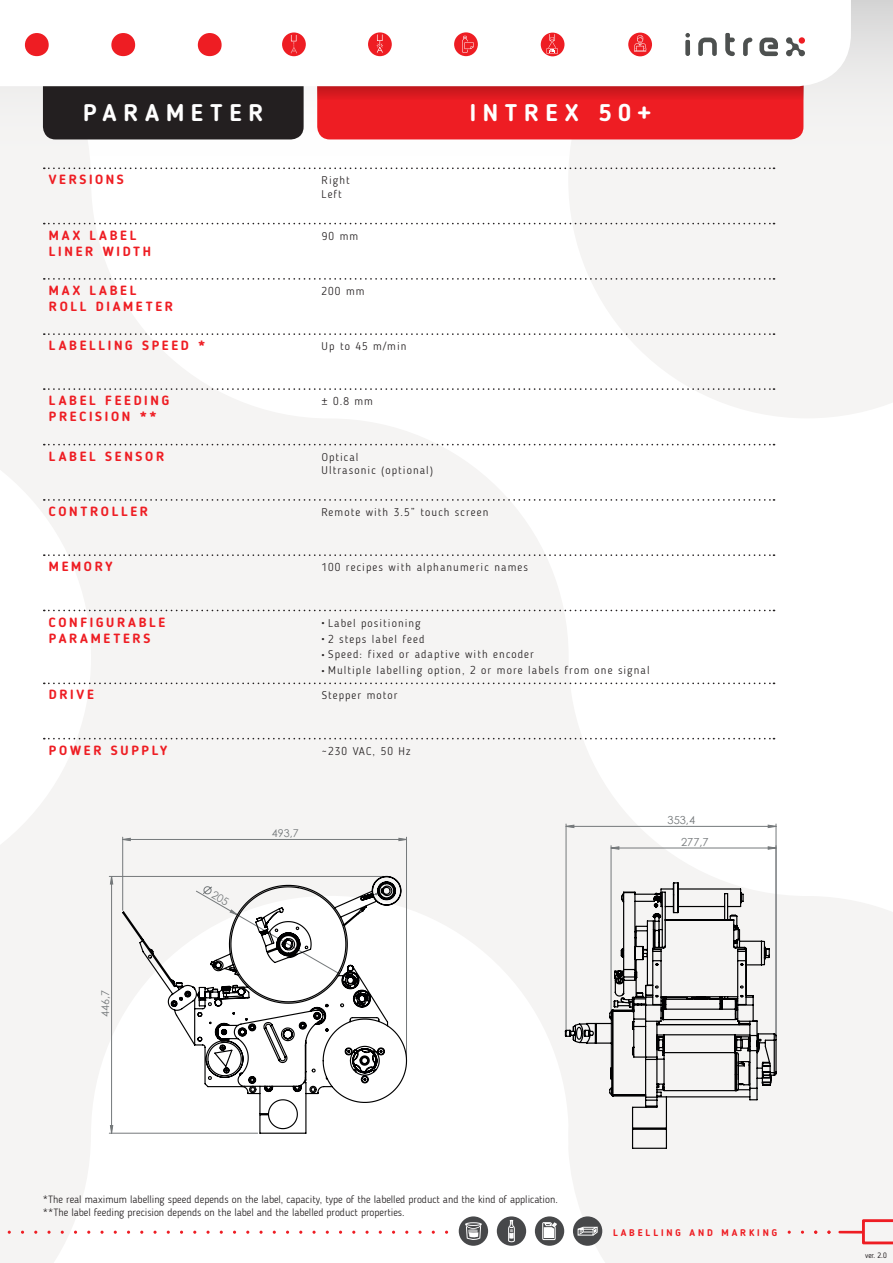
<style>
.page{position:relative;width:893px;height:1263px;background:#fff}
.page>*{position:absolute;margin:0;border:0;box-sizing:border-box;transform-origin:0 0}
.t1{font:700 24px "Blogger Sans";letter-spacing:.28em;color:#fff}
.t2{font:700 13.35px "Blogger Sans";letter-spacing:.2em;color:#ee1d23}
.t3{font:300 11.1px/13.4px "Blogger Sans";letter-spacing:.1em;color:#231f20}
.t4{font:11.1px "Century Gothic";color:#75797b}
.t5{font:10.8px "Century Gothic";color:#75797b}
.t6{font:300 10.5px/13.5px "Blogger Sans";color:#231f20}
.t7{font:700 9.6px "Blogger Sans";letter-spacing:.3em;color:#ee1d23}
.t8{font:7.5px "Blogger Sans";color:#231f20}
</style>
<div class="page">
<img style="left:0;top:157px;width:893px;height:1106px">
<div style="left:0;top:0;width:893px;height:157px;background:linear-gradient(to bottom,#d8d8d8,#fdfbfb)"></div>
<div style="left:317px;top:59px;width:486px;height:80px;background:#ee1d23;border-radius:13px"></div>
<svg style="left:317px;top:86px;width:486px;height:14px"></svg>
<div style="left:43px;top:59px;width:261px;height:80px;background:#231f20;border-radius:13px"></div>
<svg style="left:0;top:0;width:851px;height:86px"></svg>
<div style="left:628px;top:33px;width:24px;height:23px;background:#ee1d23;border-radius:50%"></div>
<div style="left:541px;top:33px;width:23px;height:23px;background:#ee1d23;border-radius:50%"></div>
<div style="left:454px;top:32px;width:24px;height:24px;background:#ee1d23;border-radius:50%"></div>
<div style="left:368px;top:32px;width:24px;height:24px;background:#ee1d23;border-radius:50%"></div>
<div style="left:282px;top:32px;width:24px;height:24px;background:#ee1d23;border-radius:50%"></div>
<svg style="left:634px;top:36px;width:12px;height:16px"></svg>
<svg style="left:462px;top:36px;width:12px;height:17px"></svg>
<svg style="left:546px;top:34px;width:12px;height:19px"></svg>
<svg style="left:291px;top:35px;width:6px;height:19px"></svg>
<svg style="left:377px;top:34px;width:6px;height:19px"></svg>
<svg style="left:25px;top:33px;width:24px;height:23px"></svg>
<svg style="left:111px;top:33px;width:24px;height:23px"></svg>
<svg style="left:198px;top:33px;width:24px;height:23px"></svg>
<svg style="left:698px;top:38px;width:19px;height:18px"></svg>
<svg style="left:759px;top:38px;width:19px;height:18px"></svg>
<div style="left:685px;top:40px;width:5px;height:16px;background:#4d504f;border-radius:2px"></div>
<svg style="left:685px;top:33px;width:5px;height:5px"></svg>
<svg style="left:725px;top:33px;width:10px;height:23px"></svg>
<svg style="left:786px;top:37px;width:19px;height:19px"></svg>
<svg style="left:743px;top:38px;width:9px;height:18px"></svg>
<svg style="left:44px;top:167px;width:727px;height:2px"></svg>
<svg style="left:44px;top:223px;width:727px;height:1px"></svg>
<svg style="left:44px;top:278px;width:727px;height:2px"></svg>
<svg style="left:44px;top:333px;width:727px;height:2px"></svg>
<svg style="left:44px;top:388px;width:727px;height:2px"></svg>
<svg style="left:44px;top:444px;width:727px;height:1px"></svg>
<svg style="left:44px;top:499px;width:727px;height:2px"></svg>
<svg style="left:44px;top:554px;width:727px;height:2px"></svg>
<svg style="left:44px;top:610px;width:727px;height:1px"></svg>
<svg style="left:44px;top:682px;width:727px;height:2px"></svg>
<svg style="left:44px;top:738px;width:727px;height:1px"></svg>
<div style="left:459px;top:1216px;width:29px;height:30px;background:#47484a;border-radius:50%"></div>
<div style="left:466px;top:1222px;width:15px;height:4px;border:1px solid #fff;border-radius:50%"></div>
<svg style="left:465px;top:1223px;width:17px;height:23px"></svg>
<div style="left:497px;top:1216px;width:29px;height:30px;background:#47484a;border-radius:50%"></div>
<svg style="left:508px;top:1220px;width:7px;height:22px"></svg>
<div style="left:535px;top:1216px;width:29px;height:30px;background:#47484a;border-radius:50%"></div>
<svg style="left:542px;top:1222px;width:15px;height:18px"></svg>
<div style="left:573px;top:1216px;width:29px;height:30px;background:#47484a;border-radius:50%"></div>
<svg style="left:577px;top:1226px;width:21px;height:10px"></svg>
<div style="left:578px;top:1229px;width:15px;height:6px;border:1px solid #fff"></div>
<svg style="left:838px;top:1219px;width:55px;height:25px"></svg>
<svg style="left:8px;top:1230px;width:3px;height:4px"></svg>
<svg style="left:21px;top:1230px;width:3px;height:4px"></svg>
<svg style="left:34px;top:1230px;width:3px;height:4px"></svg>
<svg style="left:47px;top:1230px;width:4px;height:4px"></svg>
<svg style="left:61px;top:1230px;width:3px;height:4px"></svg>
<svg style="left:74px;top:1230px;width:3px;height:4px"></svg>
<svg style="left:87px;top:1230px;width:3px;height:4px"></svg>
<svg style="left:100px;top:1230px;width:4px;height:4px"></svg>
<svg style="left:114px;top:1230px;width:3px;height:4px"></svg>
<svg style="left:127px;top:1230px;width:3px;height:4px"></svg>
<svg style="left:140px;top:1230px;width:3px;height:4px"></svg>
<svg style="left:153px;top:1230px;width:4px;height:4px"></svg>
<svg style="left:167px;top:1230px;width:3px;height:4px"></svg>
<svg style="left:180px;top:1230px;width:3px;height:4px"></svg>
<svg style="left:193px;top:1230px;width:3px;height:4px"></svg>
<svg style="left:206px;top:1230px;width:4px;height:4px"></svg>
<svg style="left:220px;top:1230px;width:3px;height:4px"></svg>
<svg style="left:233px;top:1230px;width:3px;height:4px"></svg>
<svg style="left:246px;top:1230px;width:3px;height:4px"></svg>
<svg style="left:259px;top:1230px;width:4px;height:4px"></svg>
<svg style="left:273px;top:1230px;width:3px;height:4px"></svg>
<svg style="left:286px;top:1230px;width:3px;height:4px"></svg>
<svg style="left:299px;top:1230px;width:3px;height:4px"></svg>
<svg style="left:312px;top:1230px;width:4px;height:4px"></svg>
<svg style="left:326px;top:1230px;width:3px;height:4px"></svg>
<svg style="left:339px;top:1230px;width:3px;height:4px"></svg>
<svg style="left:352px;top:1230px;width:3px;height:4px"></svg>
<svg style="left:365px;top:1230px;width:4px;height:4px"></svg>
<svg style="left:379px;top:1230px;width:3px;height:4px"></svg>
<svg style="left:392px;top:1230px;width:3px;height:4px"></svg>
<svg style="left:405px;top:1230px;width:3px;height:4px"></svg>
<svg style="left:418px;top:1230px;width:4px;height:4px"></svg>
<svg style="left:432px;top:1230px;width:3px;height:4px"></svg>
<svg style="left:445px;top:1230px;width:3px;height:4px"></svg>
<svg style="left:788px;top:1230px;width:3px;height:4px"></svg>
<svg style="left:801px;top:1230px;width:3px;height:4px"></svg>
<svg style="left:814px;top:1230px;width:3px;height:4px"></svg>
<svg style="left:827px;top:1230px;width:3px;height:4px"></svg>
<hr style="left:406px;top:837px;width:1px;height:221px;background:#75797b">
<hr style="left:122px;top:837px;width:1px;height:73px;background:#75797b">
<hr style="left:109px;top:1133px;width:149px;height:1px;background:#75797b">
<hr style="left:109px;top:876px;width:275px;height:1px;background:#75797b">
<svg style="left:122px;top:838px;width:284px;height:3px"></svg>
<svg style="left:110px;top:877px;width:3px;height:257px"></svg>
<svg style="left:121px;top:875px;width:287px;height:259px"></svg>
<hr style="left:611px;top:846px;width:1px;height:229px;background:#75797b">
<hr style="left:566px;top:824px;width:1px;height:205px;background:#75797b">
<hr style="left:776px;top:824px;width:1px;height:213px;background:#75797b">
<svg style="left:611px;top:846px;width:165px;height:4px"></svg>
<svg style="left:566px;top:825px;width:210px;height:3px"></svg>
<svg style="left:564px;top:881px;width:213px;height:268px"></svg>
<svg style="left:196px;top:886px;width:144px;height:88px"></svg>
<h1 class="t1" style="left:83px;top:98px;width:181px">PARAMETER</h1>
<h1 class="t1" style="left:470px;top:98px;width:182px">INTREX 50+</h1>
<p class="t2" style="left:49px;top:172px;width:76px">VERSIONS</p>
<p class="t3" style="left:322px;top:174px;width:30px">Right<br>Left</p>
<p class="t2" style="left:49px;top:227px;width:89px">MAX LABEL</p>
<p class="t3" style="left:322px;top:229px;width:38px">90 mm</p>
<p class="t2" style="left:49px;top:243px;width:104px">LINER WIDTH</p>
<p class="t2" style="left:49px;top:282px;width:89px">MAX LABEL</p>
<p class="t3" style="left:322px;top:284px;width:44px">200 mm</p>
<p class="t2" style="left:49px;top:298px;width:126px">ROLL DIAMETER</p>
<p class="t2" style="left:49px;top:338px;width:158px">LABELLING SPEED *</p>
<p class="t3" style="left:322px;top:340px;width:86px">Up to 45 m/min</p>
<p class="t2" style="left:49px;top:392px;width:122px">LABEL FEEDING</p>
<p class="t3" style="left:322px;top:395px;width:53px">± 0.8 mm</p>
<p class="t2" style="left:49px;top:408px;width:109px">PRECISION **</p>
<p class="t2" style="left:49px;top:448px;width:117px">LABEL SENSOR</p>
<p class="t3" style="left:322px;top:450px;width:113px">Optical<br>Ultrasonic (optional)</p>
<p class="t2" style="left:49px;top:503px;width:101px">CONTROLLER</p>
<p class="t3" style="left:321px;top:505px;width:169px">Remote with 3.5” touch screen</p>
<p class="t2" style="left:49px;top:559px;width:65px">MEMORY</p>
<p class="t3" style="left:321px;top:561px;width:208px">100 recipes with alphanumeric names</p>
<p class="t2" style="left:49px;top:614px;width:118px">CONFIGURABLE</p>
<p class="t3" style="left:321px;top:616px;width:101px"><sup>•</sup> Label positioning</p>
<p class="t2" style="left:49px;top:630px;width:103px">PARAMETERS</p>
<p class="t3" style="left:322px;top:632px;width:105px"><sup>•</sup> 2 steps label feed</p>
<p class="t3" style="left:322px;top:648px;width:214px"><sup>•</sup> Speed: fixed or adaptive with encoder</p>
<p class="t3" style="left:322px;top:664px;width:329px"><sup>•</sup> Multiple labelling option, 2 or more labels from one signal</p>
<p class="t2" style="left:49px;top:687px;width:46px">DRIVE</p>
<p class="t3" style="left:322px;top:689px;width:77px">Stepper motor</p>
<p class="t2" style="left:49px;top:742px;width:120px">POWER SUPPLY</p>
<p class="t3" style="left:322px;top:744px;width:90px">~230 VAC, 50 Hz</p>
<p class="t5" style="left:98px;top:1017px;width:28px;rotate:-90deg">446,7</p>
<p class="t5" style="left:272px;top:826px;width:28px">493,7</p>
<p class="t4" style="left:667px;top:812px;width:29px">353,4</p>
<p class="t4" style="left:681px;top:834px;width:29px">277,7</p>
<p class="t6" style="left:43px;top:1192px;width:516px">*The real maximum labelling speed depends on the label, capacity, type of the labelled product and the kind of application. **The label feeding precision depends on the label and the labelled product properties.</p>
<p class="t7" style="left:613px;top:1226px;width:166px">LABELLING AND MARKING</p>
<p class="t8" style="left:865px;top:1250px;width:23px">ver. 2.0</p>
</div>
